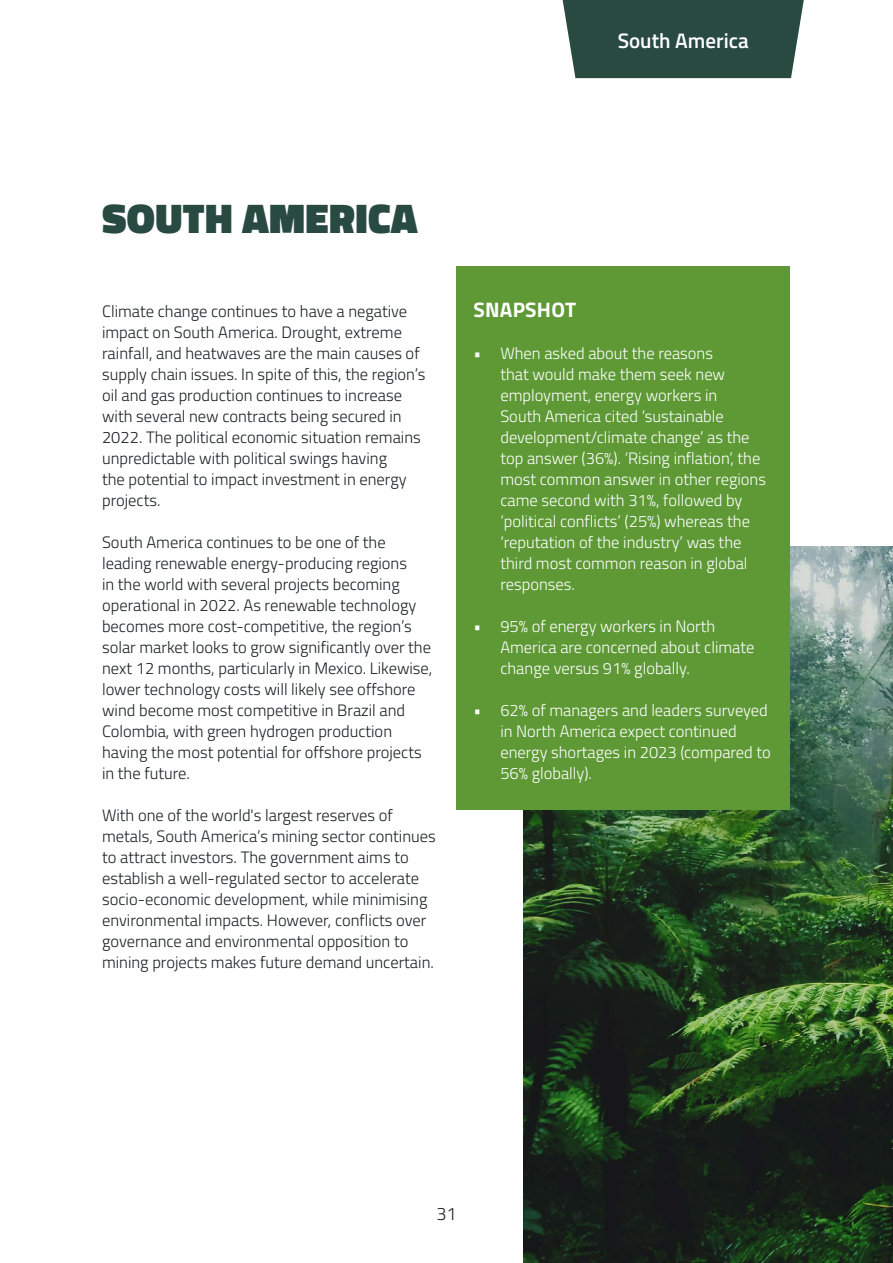
<style>
.page{position:relative;width:893px;height:1263px;background:#fff}
.page>*{position:absolute;margin:0;border:0;box-sizing:border-box;transform-origin:0 0}
.t1{font:900 42px "Titillium Web";letter-spacing:.01em;color:#284a41}
.t2{font:600 21px "Titillium Web";color:#fff}
.t3{font:700 21px "Titillium Web";letter-spacing:.01em;color:#fff}
.t4{font:300 18px "Titillium Web";color:#1b2025}
.t5{font:300 16.5px/21px "Titillium Web";color:#1b2025}
.t6{font:300 16.5px/21px "Titillium Web";color:#fff}
</style>
<div class="page">
<div style="left:563px;top:0;width:241px;height:78px;background:#284a41"></div>
<img style="left:523px;top:547px;width:370px;height:716px">
<div style="left:456px;top:267px;width:334px;height:543px;background:#5e9936"></div>
<p class="t2" style="left:618px;top:24px;width:132px">South America</p>
<h1 class="t1" style="left:102px;top:188px;width:317px">SOUTH AMERICA</h1>
<p class="t5" style="left:102px;top:300px;width:325px">Climate change continues to have a negative impact on South America. Drought, extreme rainfall, and heatwaves are the main causes of supply chain issues. In spite of this, the region’s oil and gas production continues to increase with several new contracts being secured in 2022. The political economic situation remains unpredictable with political swings having<br>the potential to impact investment in energy projects.</p>
<p class="t5" style="left:102px;top:531px;width:332px">South America continues to be one of the leading renewable energy-producing regions<br>in the world with several projects becoming operational in 2022. As renewable technology becomes more cost-competitive, the region’s solar market looks to grow significantly over the next 12 months, particularly in Mexico. Likewise, lower technology costs will likely see offshore wind become most competitive in Brazil and Colombia, with green hydrogen production having the most potential for offshore projects in the future.</p>
<p class="t5" style="left:102px;top:804px;width:335px">With one of the world's largest reserves of metals, South America’s mining sector continues to attract investors. The government aims to establish a well-regulated sector to accelerate socio-economic development, while minimising environmental impacts. However, conflicts over governance and environmental opposition to mining projects makes future demand uncertain.</p>
<p class="t3" style="left:473px;top:294px;width:104px">SNAPSHOT</p>
<p class="t6" style="left:500px;top:342px;width:267px;text-indent:-27px">• When asked about the reasons<br>that would make them seek new employment, energy workers in<br>South America cited ‘sustainable development/climate change’ as the top answer (36%). ‘Rising inflation’, the most common answer in other regions came second with 31%, followed by ‘political conflicts’ (25%) whereas the ‘reputation of the industry’ was the third most common reason in global responses.</p>
<p class="t6" style="left:500px;top:615px;width:256px;text-indent:-27px">• 95% of energy workers in North<br>America are concerned about climate change versus 91% globally.</p>
<p class="t6" style="left:500px;top:699px;width:272px;text-indent:-27px">• 62% of managers and leaders surveyed in North America expect continued energy shortages in 2023 (compared to<br>56% globally).</p>
<p class="t4" style="left:436px;top:1200px;width:22px">31</p>
</div>
